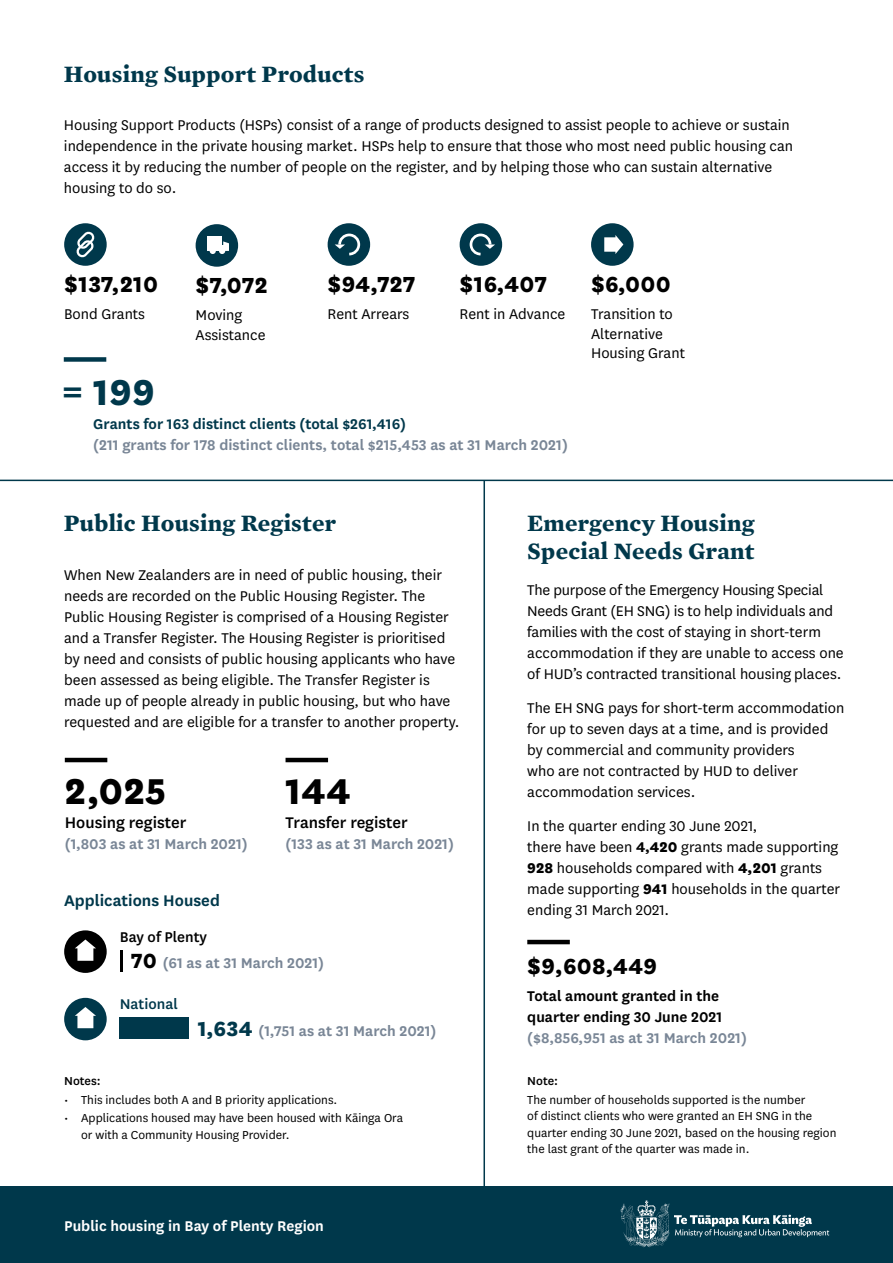
<style>
.page{position:relative;width:893px;height:1263px;background:#fff}
.page>*{position:absolute;margin:0;border:0;box-sizing:border-box;transform-origin:0 0}
.t1{font:800 42px "National";letter-spacing:.01em;color:#000}
.t2{font:800 42px "National";color:#00384b}
.t3{font:800 25.5px "National";letter-spacing:.01em;color:#000}
.t4{font:700 24px/28.8px "Mercury Text G1";letter-spacing:.01em;color:#00384b}
.t5{font:500 18px "National";color:#000}
.t6{font:600 18px "National";color:#00384b}
.t7{font:16.5px/21px "National";color:#000}
.t8{font:600 16.5px/26.5px "National";color:#798696}
.t9{font:600 16.5px/21px "National";color:#000}
.t10{font:600 16.5px "National";color:#00384b}
.t11{font:600 16.5px "National";color:#fff}
.t12{font:500 16.5px "National";color:#00384b}
.t13{font:13.5px/16.5px "National";color:#000}
.t14{font:500 13.5px "National";color:#000}
.s1{font-weight:500;color:#000}
.s2{font-weight:800;font-size:24px;color:#000}
.s3{font-weight:800;font-size:24px;color:#00384b}
.s4{font-weight:700}
.s5{font-weight:800}
</style>
<div class="page">
<div style="left:0;top:1186px;width:893px;height:77px;background:#00384b"></div>
<div style="left:64px;top:357px;width:42px;height:5px;background:#00384b"></div>
<hr style="left:0;top:480px;width:893px;height:1px;background:#00384b">
<hr style="left:65px;top:758px;width:42px;height:4px;background:#000">
<hr style="left:286px;top:758px;width:42px;height:4px;background:#000">
<hr style="left:120px;top:950px;width:3px;height:21px;background:#000">
<div style="left:64px;top:930px;width:43px;height:43px;background:#000;border-radius:50%"></div>
<svg style="left:75px;top:939px;width:21px;height:22px"></svg>
<hr style="left:527px;top:940px;width:43px;height:4px;background:#000">
<hr style="left:483px;top:480px;width:2px;height:720px;background:#00384b">
<div style="left:64px;top:223px;width:43px;height:43px;background:#00384b;border-radius:50%"></div>
<svg style="left:77px;top:231px;width:18px;height:27px"></svg>
<div style="left:460px;top:223px;width:42px;height:43px;background:#00384b;border-radius:50%"></div>
<svg style="left:469px;top:233px;width:26px;height:23px"></svg>
<div style="left:196px;top:224px;width:42px;height:43px;background:#00384b;border-radius:50%"></div>
<div style="left:208px;top:237px;width:14px;height:14px;background:#fff"></div>
<svg style="left:210px;top:241px;width:19px;height:13px"></svg>
<div style="left:328px;top:223px;width:42px;height:43px;background:#00384b;border-radius:50%"></div>
<svg style="left:335px;top:233px;width:26px;height:23px"></svg>
<div style="left:591px;top:223px;width:43px;height:43px;background:#00384b;border-radius:50%"></div>
<svg style="left:604px;top:235px;width:19px;height:19px"></svg>
<svg style="left:621px;top:1200px;width:208px;height:47px"></svg>
<div style="left:64px;top:998px;width:43px;height:42px;background:#00384b;border-radius:50%"></div>
<svg style="left:75px;top:1007px;width:21px;height:21px"></svg>
<div style="left:120px;top:1017px;width:69px;height:22px;background:#00384b"></div>
<h3 class="t4" style="left:64px;top:59px;width:302px">Housing Support Products</h3>
<p class="t7" style="left:64px;top:114px;width:731px">Housing Support Products (HSPs) consist of a range of products designed to assist people to achieve or sustain independence in the private housing market. HSPs help to ensure that those who most need public housing can access it by reducing the number of people on the register, and by helping those who can sustain alternative housing to do so.</p>
<h2 class="t3" style="left:64px;top:266px;width:95px">$137,210</h2>
<p class="t7" style="left:64px;top:303px;width:82px">Bond Grants</p>
<h2 class="t3" style="left:196px;top:267px;width:73px">$7,072</h2>
<p class="t7" style="left:196px;top:304px;width:71px;line-height:19.5px">Moving<br>Assistance</p>
<h2 class="t3" style="left:328px;top:266px;width:89px">$94,727</h2>
<p class="t7" style="left:328px;top:303px;width:83px">Rent Arrears</p>
<h2 class="t3" style="left:460px;top:266px;width:89px">$16,407</h2>
<p class="t7" style="left:460px;top:303px;width:107px">Rent in Advance</p>
<h2 class="t3" style="left:591px;top:266px;width:81px">$6,000</h2>
<p class="t7" style="left:591px;top:304px;width:95px;line-height:19.5px">Transition to<br>Alternative<br>Housing Grant</p>
<h1 class="t2" style="left:62px;top:362px;width:94px">= 199</h1>
<p class="t10" style="left:93px;top:412px;width:314px">Grants for 163 distinct clients (total $261,416)</p>
<p class="t8" style="left:93px;top:430px;width:476px">(211 grants for 178 distinct clients, total $215,453 as at 31 March 2021)</p>
<h3 class="t4" style="left:64px;top:508px;width:274px">Public Housing Register</h3>
<p class="t7" style="left:64px;top:564px;width:397px">When New Zealanders are in need of public housing, their needs are recorded on the Public Housing Register. The Public Housing Register is comprised of a Housing Register and a Transfer Register. The Housing Register is prioritised by need and consists of public housing applicants who have been assessed as being eligible. The Transfer Register is made up of people already in public housing, but who have requested and are eligible for a transfer to another property.</p>
<h1 class="t1" style="left:65px;top:761px;width:103px">2,025</h1>
<p class="t5" style="left:65px;top:810px;width:123px">Housing register</p>
<p class="t8" style="left:65px;top:830px;width:184px">(1,803 as at 31 March 2021)</p>
<h1 class="t1" style="left:286px;top:761px;width:67px">144</h1>
<p class="t5" style="left:286px;top:810px;width:124px">Transfer register</p>
<p class="t8" style="left:286px;top:830px;width:170px">(133 as at 31 March 2021)</p>
<p class="t6" style="left:64px;top:888px;width:157px">Applications Housed</p>
<p class="t8" style="left:131px;top:922px;width:194px;text-indent:-11px"><span class="s1">Bay of Plenty<br></span><span class="s2">70</span> (61 as at 31 March 2021)</p>
<p class="t12" style="left:120px;top:993px;width:60px">National</p>
<p class="t8" style="left:198px;top:1016px;width:240px"><span class="s3">1,634</span> (1,751 as at 31 March 2021)</p>
<p class="t14" style="left:64px;top:1072px;width:38px">Notes:</p>
<p class="t13" style="left:64px;top:1091px;width:275px">• This includes both A and B priority applications.</p>
<p class="t13" style="left:81px;top:1109px;width:323px;text-indent:-17px">• Applications housed may have been housed with Kāinga Ora or with a Community Housing Provider.</p>
<p class="t11" style="left:64px;top:1214px;width:261px">Public housing in Bay of Plenty Region</p>
<h3 class="t4" style="left:527px;top:508px;width:229px">Emergency Housing<br>Special Needs Grant</h3>
<p class="t7" style="left:527px;top:579px;width:318px">The purpose of the Emergency Housing Special Needs Grant (EH SNG) is to help individuals and families with the cost of staying in short-term accommodation if they are unable to access one of HUD’s contracted transitional housing places.</p>
<p class="t7" style="left:527px;top:696px;width:319px">The EH SNG pays for short-term accommodation for up to seven days at a time, and is provided by commercial and community providers<br>who are not contracted by HUD to deliver accommodation services.</p>
<p class="t7" style="left:527px;top:814px;width:314px">In the quarter ending 30 June 2021,<br>there have been <span class="s4">4,</span><span class="s5">420</span> grants made supporting <span class="s5">928</span> households compared with <span class="s5">4,201</span> grants made supporting <span class="s5">941</span> households in the quarter ending 31 March 2021.</p>
<h2 class="t3" style="left:527px;top:948px;width:131px">$9,608,449</h2>
<p class="t9" style="left:527px;top:984px;width:197px">Total amount granted in the quarter ending 30 June 2021</p>
<p class="t8" style="left:527px;top:1023px;width:221px">($8,856,951 as at 31 March 2021)</p>
<p class="t14" style="left:527px;top:1072px;width:32px">Note:</p>
<p class="t13" style="left:527px;top:1091px;width:311px">The number of households supported is the number<br>of distinct clients who were granted an EH SNG in the quarter ending 30 June 2021, based on the housing region the last grant of the quarter was made in.</p>
</div>
